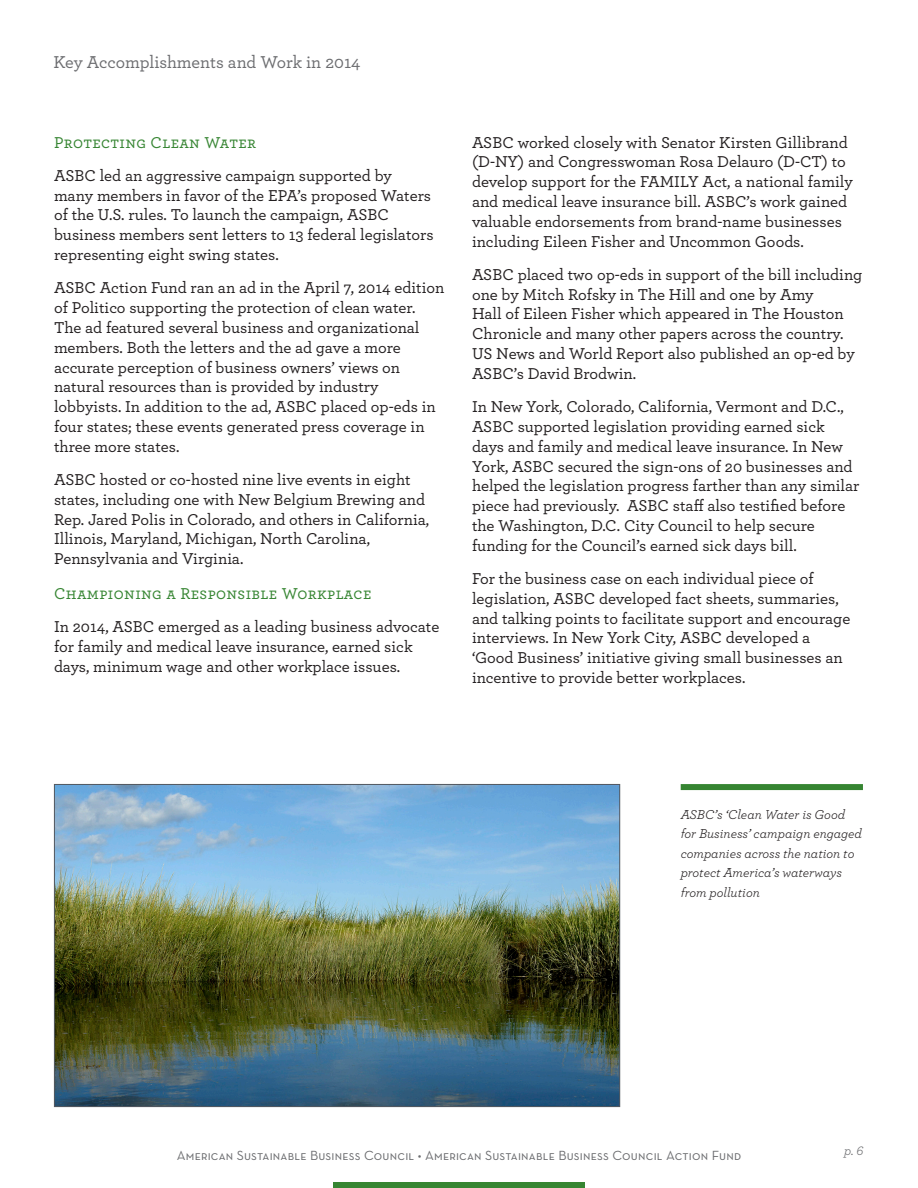
<style>
.page{position:relative;width:918px;height:1188px;background:#fff}
.page>*{position:absolute;margin:0;border:0;box-sizing:border-box;transform-origin:0 0}
.subhead2_space_befor{font:500 18px "Archer";color:#6c6d70}
.body_copy{font:500 16.5px/19.8px "Archer";color:#231f20}
.body_copy-2{font:16.5px "Archer Medium SC";letter-spacing:.025em;color:#368532}
.body_copy-3{font:italic 13.5px/19.5px "Archer";color:#231f20}
.t1{font:13.5px "Neutra Text Book SC";letter-spacing:.015em;color:#6c6d70}
.subhead2_space_befor-2{font:italic 13.5px "Archer";color:#6c6d70}
</style>
<div class="page">
<div style="left:681px;top:784px;width:182px;height:6px;background:#368532"></div>
<img style="left:56px;top:786px;width:562px;height:319px">
<div style="left:333px;top:1182px;width:252px;height:6px;background:#368532"></div>
<p class="subhead2_space_befor" style="left:54px;top:49px;width:308px">Key Accomplishments and Work in 2014</p>
<p class="body_copy-2" style="left:54px;top:132px;width:204px">Protecting Clean Water</p>
<p class="body_copy" style="left:54px;top:165px;width:381px">ASBC led an aggressive campaign supported by many members in favor of the EPA’s proposed Waters of the U.S. rules. To launch the campaign, ASBC business members sent letters to 13 federal legislators representing eight swing states.</p>
<p class="body_copy" style="left:54px;top:277px;width:392px">ASBC Action Fund ran an ad in the April 7, 2014 edition of Politico supporting the protection of clean water.<br>The ad featured several business and organizational members. Both the letters and the ad gave a more accurate perception of business owners’ views on natural resources than is provided by industry lobbyists. In addition to the ad, ASBC placed op-eds in four states; these events generated press coverage in three more states.</p>
<p class="body_copy" style="left:54px;top:469px;width:377px">ASBC hosted or co-hosted nine live events in eight states, including one with New Belgium Brewing and Rep. Jared Polis in Colorado, and others in California, Illinois, Maryland, Michigan, North Carolina, Pennsylvania and Virginia.</p>
<p class="body_copy-2" style="left:54px;top:583px;width:319px">Championing a Responsible Workplace</p>
<p class="body_copy" style="left:54px;top:616px;width:387px">In 2014, ASBC emerged as a leading business advocate for family and medical leave insurance, earned sick days, minimum wage and other workplace issues.</p>
<p class="body_copy" style="left:472px;top:131px;width:382px">ASBC worked closely with Senator Kirsten Gillibrand (D-NY) and Congresswoman Rosa Delauro (D-CT) to develop support for the FAMILY Act, a national family and medical leave insurance bill. ASBC’s work gained valuable endorsements from brand-name businesses including Eileen Fisher and Uncommon Goods.</p>
<p class="body_copy" style="left:472px;top:264px;width:392px">ASBC placed two op-eds in support of the bill including one by Mitch Rofsky in The Hill and one by Amy<br>Hall of Eileen Fisher which appeared in The Houston Chronicle and many other papers across the country.<br>US News and World Report also published an op-ed by ASBC’s David Brodwin.</p>
<p class="body_copy" style="left:472px;top:396px;width:389px">In New York, Colorado, California, Vermont and D.C., ASBC supported legislation providing earned sick days and family and medical leave insurance. In New York, ASBC secured the sign-ons of 20 businesses and helped the legislation progress farther than any similar piece had previously. ASBC staff also testified before the Washington, D.C. City Council to help secure funding for the Council’s earned sick days bill.</p>
<p class="body_copy" style="left:472px;top:568px;width:380px">For the business case on each individual piece of legislation, ASBC developed fact sheets, summaries, and talking points to facilitate support and encourage interviews. In New York City, ASBC developed a ‘Good Business’ initiative giving small businesses an incentive to provide better workplaces.</p>
<p class="body_copy-3" style="left:681px;top:804px;width:183px">ASBC’s ‘Clean Water is Good for Business’ campaign engaged companies across the nation to protect America’s waterways from pollution</p>
<p class="t1" style="left:177px;top:1147px;width:566px">American Sustainable Business Council • American Sustainable Business Council Action Fund</p>
<p class="subhead2_space_befor-2" style="left:844px;top:1141px;width:21px">p. 6</p>
</div>
